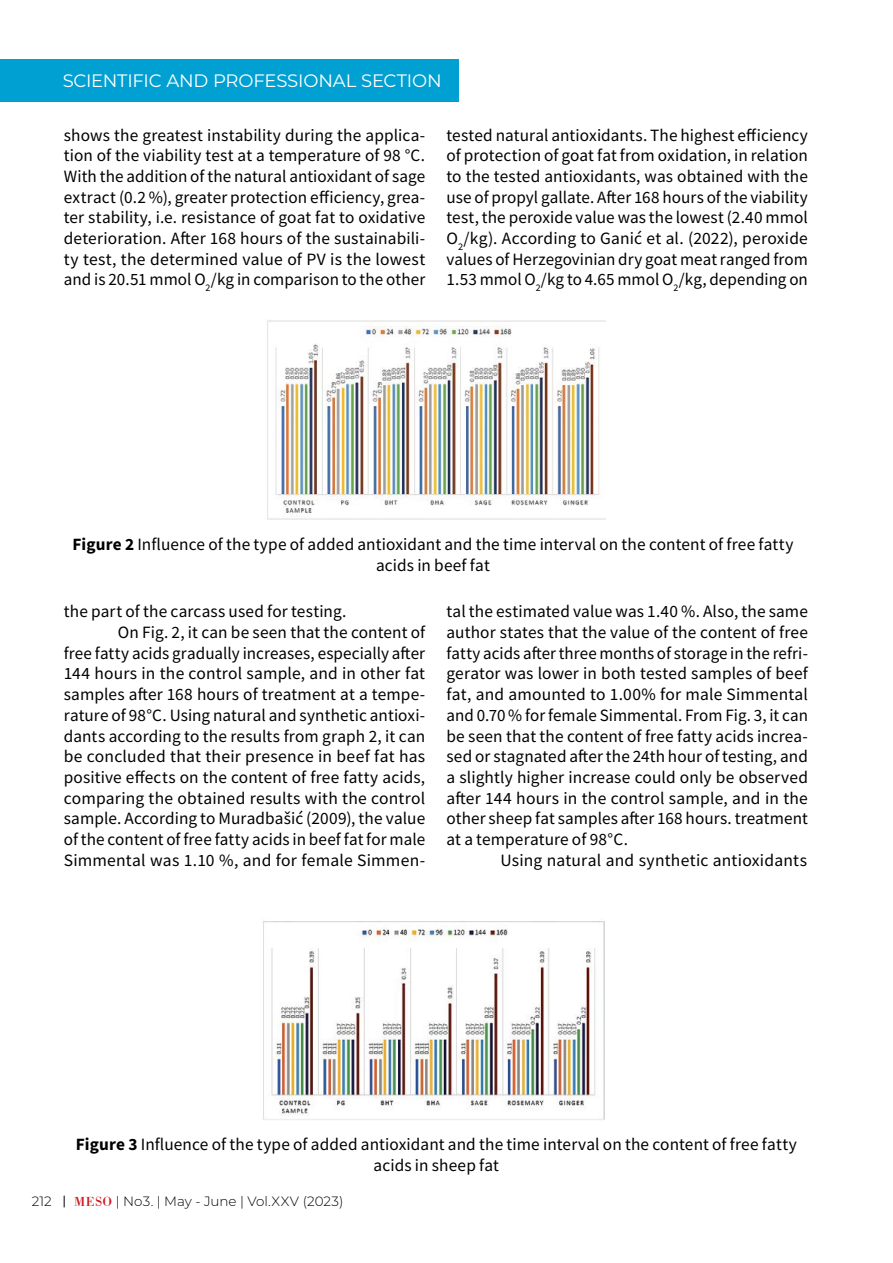
<style>
.page{position:relative;width:893px;height:1263px;background:#fff}
.page>*{position:absolute;margin:0;border:0;box-sizing:border-box;transform-origin:0 0}
.t1{font:18px "Montserrat";letter-spacing:-.01em;color:#fff}
.t2{font:17.25px/20.7px "Source Sans Pro";letter-spacing:.01em;color:#000;text-align:justify}
.t3{font:300 13.5px "Montserrat";color:#000}
.s1{font-weight:700}
.s2{font-family:"Bodoni BT";font-weight:400;color:#ce171e}
</style>
<div class="page">
<div style="left:0;top:60px;width:459px;height:42px;background:#00a0d3"></div>
<svg style="left:64px;top:1195px;width:1px;height:12px"></svg>
<img style="left:267px;top:319px;width:339px;height:201px">
<img style="left:263px;top:921px;width:341px;height:199px">
<p class="t1" style="left:63px;top:68px;width:381px">SCIENTIFIC AND PROFESS IONAL SECTION</p>
<p class="t2" style="left:64px;top:124px;width:363px">shows the greatest instability during the applica&shy;tion of the viability test at a temperature of 98 °C.<br>With the addition of the natural antioxidant of sage extract (0.2 %), greater protection efficiency, grea&shy;ter stability, i.e. resistance of goat fat to oxidative deterioration. After 168 hours of the sustainabili&shy;ty test, the determined value of PV is the lowest and is 20.51 mmol O<sub>2</sub>/kg in comparison to the other</p>
<p class="t2" style="left:446px;top:124px;width:363px">tested natural antioxidants. The highest efficiency of protection of goat fat from oxidation, in relation to the tested antioxidants, was obtained with the use of propyl gallate. After 168 hours of the viability test, the peroxide value was the lowest (2.40 mmol O<sub>2</sub>/kg). According to Ganić et al. (2022), peroxide values of Herzegovinian dry goat meat ranged from 1.53 mmol O<sub>2</sub>/kg to 4.65 mmol O<sub>2</sub>/kg, depending on</p>
<p class="t2" style="left:72px;top:534px;width:723px;text-align:center"><span class="s1">Figure 2</span> Influence of the type of added antioxidant and the time interval on the content of free fatty acids in beef fat</p>
<p class="t2" style="left:64px;top:601px;width:284px">the part of the carcass used for testing.</p>
<p class="t2" style="left:118px;top:622px;width:309px">On Fig. 2, it can be seen that the content of</p>
<p class="t2" style="left:64px;top:642px;width:363px">free fatty acids gradually increases, especially after</p>
<p class="t2" style="left:64px;top:663px;width:363px">144 hours in the control sample, and in other fat</p>
<p class="t2" style="left:64px;top:684px;width:363px">samples after 168 hours of treatment at a tempe-</p>
<p class="t2" style="left:64px;top:705px;width:363px">rature of 98°C. Using natural and synthetic antioxi-</p>
<p class="t2" style="left:64px;top:725px;width:363px">dants according to the results from graph 2, it can</p>
<p class="t2" style="left:64px;top:746px;width:363px">be concluded that their presence in beef fat has</p>
<p class="t2" style="left:64px;top:767px;width:363px">positive effects on the content of free fatty acids,</p>
<p class="t2" style="left:64px;top:787px;width:363px">comparing the obtained results with the control</p>
<p class="t2" style="left:64px;top:808px;width:363px">sample. According to Muradbašić (2009), the value</p>
<p class="t2" style="left:64px;top:829px;width:363px">of the content of free fatty acids in beef fat for male</p>
<p class="t2" style="left:64px;top:849px;width:363px">Simmental was 1.10 %, and for female Simmen-</p>
<p class="t2" style="left:446px;top:601px;width:363px">tal the estimated value was 1.40 %. Also, the same author states that the value of the content of free fatty acids after three months of storage in the refri&shy;gerator was lower in both tested samples of beef fat, and amounted to 1.00% for male Simmental and 0.70 % for female Simmental. From Fig. 3, it can be seen that the content of free fatty acids increa&shy;sed or stagnated after the 24th hour of testing, and a slightly higher increase could only be observed after 144 hours in the control sample, and in the other sheep fat samples after 168 hours. treatment at a temperature of 98°C.</p>
<p class="t2" style="left:500px;top:849px;width:308px">Using natural and synthetic antioxidants</p>
<p class="t2" style="left:76px;top:1134px;width:723px;text-align:center"><span class="s1">Figure 3</span> Influence of the type of added antioxidant and the time interval on the content of free fatty acids in sheep fat</p>
<p class="t3" style="left:32px;top:1192px;width:21px">212</p>
<p class="t3" style="left:74px;top:1192px;width:271px"><span class="s2">MESO</span> | No3. | May - June | Vol.XXV (2023)</p>
</div>
